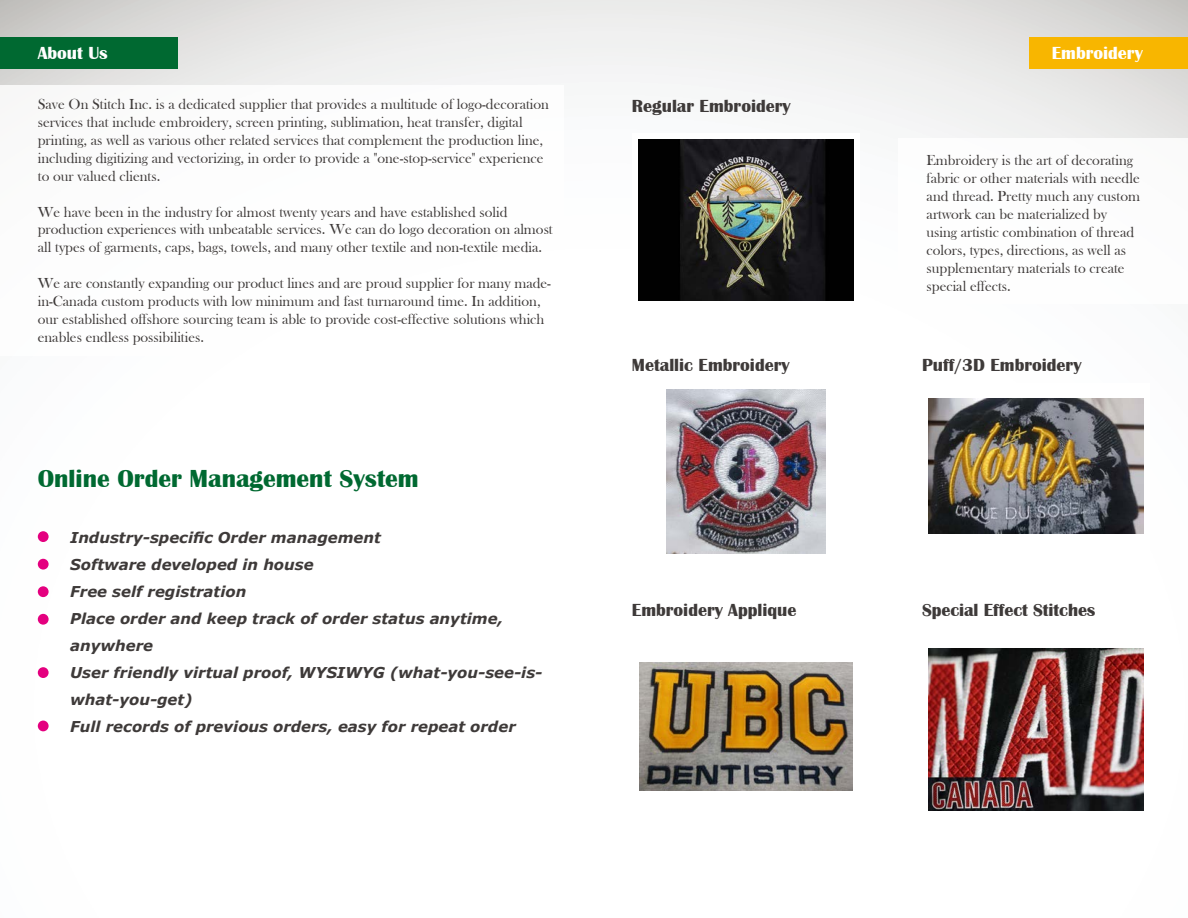
<style>
.page{position:relative;width:1188px;height:918px;background:#fff}
.page>*{position:absolute;margin:0;border:0;box-sizing:border-box;transform-origin:0 0}
.t1{font:700 25.35px "Britannic";color:#006931}
.t2{font:700 18px "Britannic";color:#3e3a39}
.t3{font:700 18px "Britannic";color:#fff}
.t4{font:15px/18px "Bask Old Face";color:#3e3a39}
.t5{font:italic 700 15px/27px "Verdana";color:#3e3a39}
</style>
<div class="page">
<img style="left:0;top:0;width:1188px;height:732px">
<div style="left:0;top:86px;width:564px;height:270px;background:#fff"></div>
<div style="left:899px;top:139px;width:289px;height:165px;background:#fff"></div>
<div style="left:0;top:37px;width:177px;height:31px;background:#006931"></div>
<div style="left:1029px;top:37px;width:159px;height:31px;background:#f8b600"></div>
<div style="left:632px;top:133px;width:228px;height:175px;background:#fff"></div>
<div style="left:632px;top:384px;width:228px;height:175px;background:#fff"></div>
<div style="left:922px;top:384px;width:228px;height:175px;background:#fff"></div>
<div style="left:632px;top:642px;width:228px;height:175px;background:#fff"></div>
<div style="left:922px;top:642px;width:228px;height:175px;background:#fff"></div>
<img style="left:638px;top:140px;width:215px;height:161px">
<img style="left:666px;top:389px;width:159px;height:164px">
<img style="left:639px;top:662px;width:213px;height:129px">
<img style="left:929px;top:649px;width:215px;height:161px">
<img style="left:928px;top:398px;width:216px;height:136px">
<div style="left:38px;top:531px;width:11px;height:11px;background:#e4007f;border-radius:50%"></div>
<div style="left:38px;top:559px;width:11px;height:11px;background:#e4007f;border-radius:50%"></div>
<div style="left:38px;top:586px;width:11px;height:11px;background:#e4007f;border-radius:50%"></div>
<div style="left:38px;top:614px;width:11px;height:11px;background:#e4007f;border-radius:50%"></div>
<div style="left:38px;top:667px;width:11px;height:11px;background:#e4007f;border-radius:50%"></div>
<div style="left:38px;top:721px;width:11px;height:10px;background:#e4007f;border-radius:50%"></div>
<p class="t3" style="left:38px;top:43px;width:72px">About Us</p>
<p class="t3" style="left:1052px;top:43px;width:93px">Embroidery</p>
<p class="t4" style="left:38px;top:95px;width:513px">Save On Stitch Inc. is a dedicated supplier that provides a multitude of logo-decoration services that include embroidery, screen printing, sublimation, heat transfer, digital printing, as well as various other related services that complement the production line, including digitizing and vectorizing, in order to provide a "one-stop-service" experience to our valued clients.</p>
<p class="t4" style="left:38px;top:203px;width:517px">We have been in the industry for almost twenty years and have established solid production experiences with unbeatable services. We can do logo decoration on almost all types of garments, caps, bags, towels, and many other textile and non-textile media.</p>
<p class="t4" style="left:38px;top:275px;width:515px">We are constantly expanding our product lines and are proud supplier for many made&shy;in-Canada custom products with low minimum and fast turnaround time. In addition, our established offshore sourcing team is able to provide cost-effective solutions which enables endless possibilities.</p>
<h1 class="t1" style="left:38px;top:464px;width:382px">Online Order Management System</h1>
<p class="t5" style="left:70px;top:523px;width:474px">Industry-specific Order management<br>Software developed in house<br>Free self registration<br>Place order and keep track of order status anytime, anywhere<br>User friendly virtual proof, WYSIWYG (what-you-see-is&shy;what-you-get)<br>Full records of previous orders, easy for repeat order</p>
<p class="t2" style="left:632px;top:95px;width:160px">Regular Embroidery</p>
<p class="t4" style="left:927px;top:152px;width:215px">Embroidery is the art of decorating fabric or other materials with needle and thread. Pretty much any custom artwork can be materialized by using artistic combination of thread colors, types, directions, as well as supplementary materials to create special effects.</p>
<p class="t2" style="left:632px;top:355px;width:159px">Metallic Embroidery</p>
<p class="t2" style="left:922px;top:355px;width:161px">Puff/3D Embroidery</p>
<p class="t2" style="left:632px;top:600px;width:166px">Embroidery Applique</p>
<p class="t2" style="left:922px;top:600px;width:175px">Special Effect Stitches</p>
</div>
